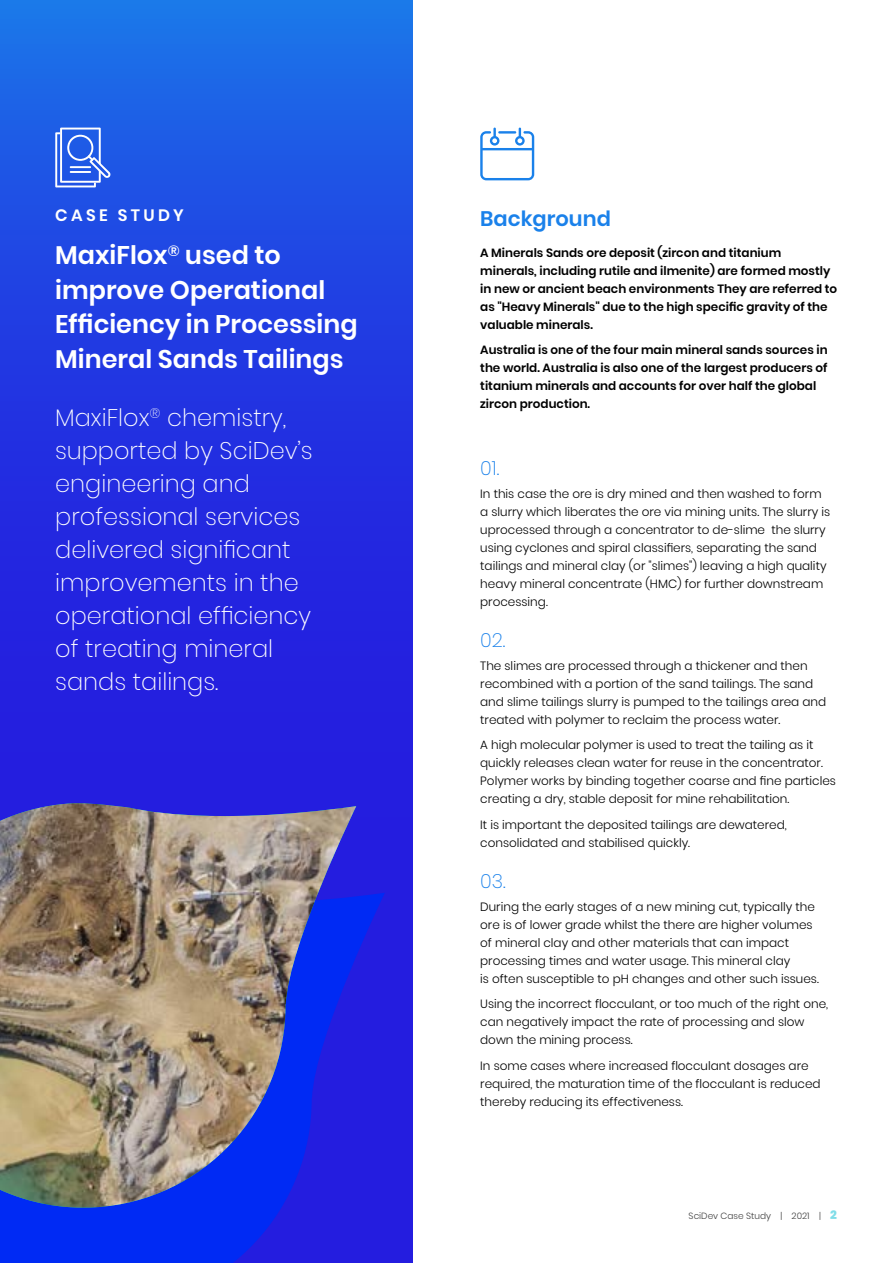
<style>
.page{position:relative;width:893px;height:1263px;background:#fff}
.page>*{position:absolute;margin:0;border:0;box-sizing:border-box;transform-origin:0 0}
.t1{font:600 25.5px/34.5px "Poppins";color:#fff}
.t2{font:200 24px/33px "Poppins";color:#fff}
.t3{font:600 21px "Poppins";color:#1a81ea}
.t4{font:200 19.5px "Poppins";color:#1a81ea}
.t5{font:600 16.5px "Poppins";letter-spacing:.2em;color:#fff}
.t6{font:300 12px/18px "Poppins";color:#000}
.t7{font:600 12px/18px "Poppins";color:#000}
.t8{font:300 9px "Poppins";color:#404040}
.s1{font-weight:800;font-size:12px;color:#80dde8}
</style>
<div class="page">
<svg style="left:0;top:0;width:413px;height:1263px;background:#213ae2"></svg>
<svg style="left:0;top:888px;width:385px;height:375px;background:#1223e9"></svg>
<svg style="left:55px;top:128px;width:56px;height:59px;background:#527feb"></svg>
<hr style="left:70px;top:166px;width:21px;height:2px;background:#fff">
<hr style="left:70px;top:171px;width:21px;height:2px;background:#fff">
<svg style="left:480px;top:128px;width:54px;height:52px"></svg>
<img style="left:0;top:803px;width:356px;height:406px">
<h3 class="t5" style="left:55px;top:206px;width:130px">CASE STUDY</h3>
<h1 class="t1" style="left:55px;top:238px;width:304px">MaxiFlox<sup>®</sup> used to improve Operational<br>Efficiency in Processing<br>Mineral Sands Tailings</h1>
<h2 class="t2" style="left:55px;top:402px;width:259px">MaxiFlox<sup>®</sup> chemistry, supported by SciDev’s engineering and professional services delivered significant improvements in the operational efficiency of treating mineral sands tailings.</h2>
<h3 class="t3" style="left:480px;top:207px;width:132px">Background</h3>
<p class="t7" style="left:480px;top:244px;width:359px">A Minerals Sands ore deposit (zircon and titanium minerals, including rutile and ilmenite) are formed mostly in new or ancient beach environments They are referred to as "Heavy Minerals" due to the high specific gravity of the valuable minerals.</p>
<p class="t7" style="left:480px;top:341px;width:349px">Australia is one of the four main mineral sands sources in the world. Australia is also one of the largest producers of titanium minerals and accounts for over half the global zircon production.</p>
<h3 class="t4" style="left:480px;top:457px;width:21px">01.</h3>
<p class="t6" style="left:480px;top:485px;width:351px">In this case the ore is dry mined and then washed to form a slurry which liberates the ore via mining units. The slurry is uprocessed through a concentrator to de-slime the slurry using cyclones and spiral classifiers, separating the sand tailings and mineral clay (or "slimes") leaving a high quality heavy mineral concentrate (HMC) for further downstream processing.</p>
<h3 class="t4" style="left:480px;top:629px;width:27px">02.</h3>
<p class="t6" style="left:480px;top:657px;width:347px">The slimes are processed through a thickener and then recombined with a portion of the sand tailings. The sand and slime tailings slurry is pumped to the tailings area and treated with polymer to reclaim the process water.</p>
<p class="t6" style="left:480px;top:736px;width:357px">A high molecular polymer is used to treat the tailing as it quickly releases clean water for reuse in the concentrator.<br>Polymer works by binding together coarse and fine particles creating a dry, stable deposit for mine rehabilitation.</p>
<p class="t6" style="left:480px;top:816px;width:308px">It is important the deposited tailings are dewatered, consolidated and stabilised quickly.</p>
<h3 class="t4" style="left:480px;top:870px;width:27px">03.</h3>
<p class="t6" style="left:480px;top:898px;width:340px">During the early stages of a new mining cut, typically the ore is of lower grade whilst the there are higher volumes of mineral clay and other materials that can impact processing times and water usage. This mineral clay<br>is often susceptible to pH changes and other such issues.</p>
<p class="t6" style="left:480px;top:995px;width:349px">Using the incorrect flocculant, or too much of the right one, can negatively impact the rate of processing and slow down the mining process.</p>
<p class="t6" style="left:480px;top:1057px;width:342px">In some cases where increased flocculant dosages are required, the maturation time of the flocculant is reduced thereby reducing its effectiveness.</p>
<p class="t8" style="left:689px;top:1210px;width:150px">SciDev Case Study | 2021 | <span class="s1">2</span></p>
</div>
